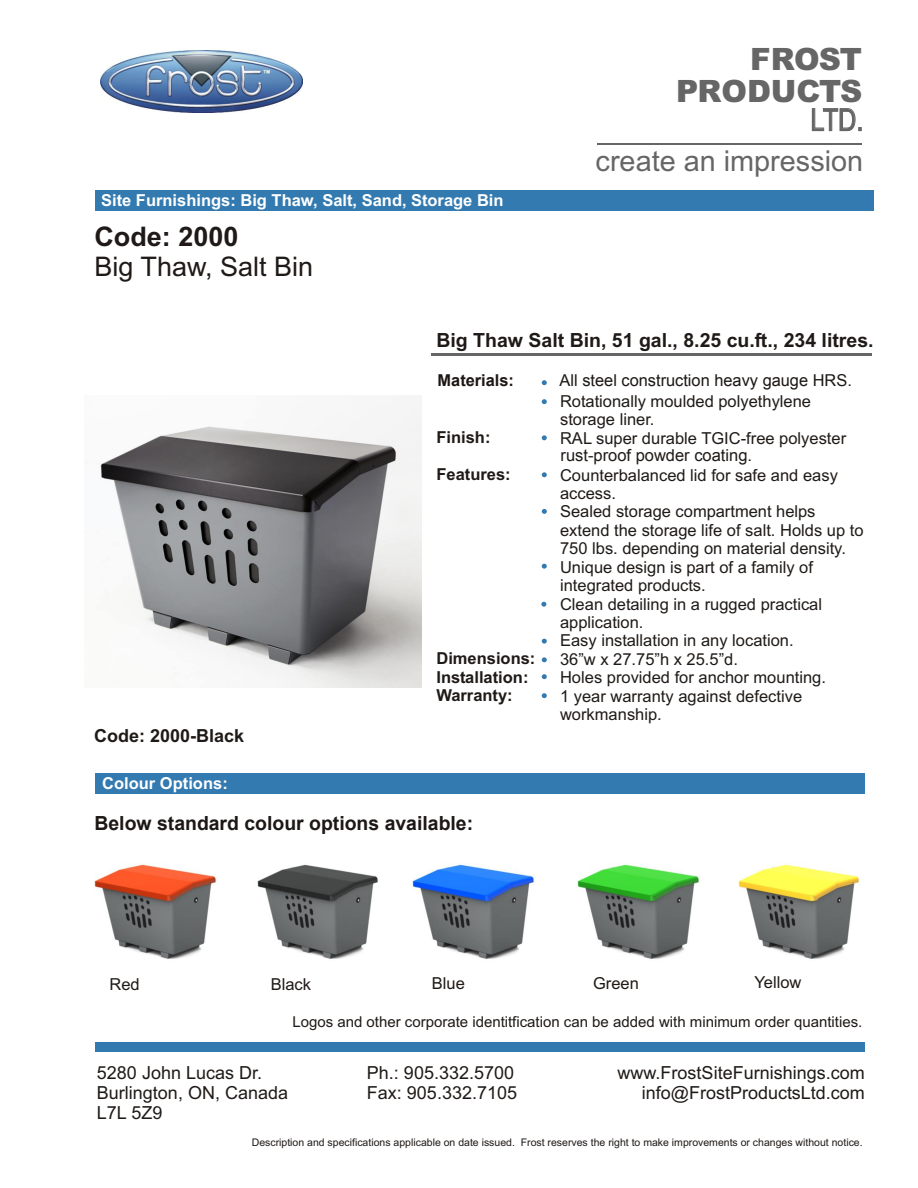
<style>
.page{position:relative;width:918px;height:1188px;background:#fff}
.page>*{position:absolute;margin:0;border:0;box-sizing:border-box;transform-origin:0 0}
.t1{font:900 30.75px/32px "Arial";letter-spacing:-.015em;color:#666;text-align:right}
.t2{font:30.75px "Arial Narrow";color:#666}
.t3{font:28.8px "Arial";color:#666}
.t4{font:27px "Arial";color:#1f1a17}
.t5{font:700 27px "Arial";color:#1f1a17}
.t6{font:700 19.5px "Arial";color:#1f1a17}
.t7{font:700 19.35px "Arial";color:#1d1815}
.t8{font:18px/20.1px "Arial";color:#1f1a17}
.t9{font:700 18px "Arial";color:#1f1a17}
.t10{font:16.5px/18.5px "Arial";color:#1f1a17}
.t11{font:700 16.5px "Arial";color:#fff}
.t12{font:700 16.5px/18.5px "Arial";color:#1f1a17}
.t13{font:16.5px "Arial";color:#1e1916}
.t14{font:16.35px "Arial";color:#1c1714}
.t15{font:700 16.35px "Arial";color:#1c1714}
.t16{font:15px "Arial";color:#1f1a17}
.t17{font:10.5px "Arial";color:#1f1a17}
</style>
<div class="page">
<div style="left:95px;top:190px;width:779px;height:20px;background:#337ab0"></div>
<hr style="left:597px;top:143px;width:264px;height:2px;background:#666">
<div style="left:95px;top:773px;width:769px;height:20px;background:#337ab0"></div>
<svg style="left:542px;top:380px;width:5px;height:5px"></svg>
<svg style="left:542px;top:399px;width:5px;height:5px"></svg>
<svg style="left:542px;top:435px;width:5px;height:5px"></svg>
<svg style="left:542px;top:472px;width:5px;height:5px"></svg>
<svg style="left:542px;top:509px;width:5px;height:5px"></svg>
<svg style="left:542px;top:564px;width:5px;height:5px"></svg>
<svg style="left:542px;top:693px;width:5px;height:5px"></svg>
<svg style="left:541px;top:602px;width:5px;height:5px"></svg>
<svg style="left:542px;top:639px;width:5px;height:5px"></svg>
<div style="left:95px;top:1042px;width:769px;height:10px;background:#337ab0"></div>
<img style="left:101px;top:50px;width:201px;height:62px">
<hr style="left:431px;top:354px;width:441px;height:2px;background:#666">
<svg style="left:542px;top:657px;width:5px;height:5px"></svg>
<svg style="left:542px;top:674px;width:5px;height:5px"></svg>
<img style="left:100px;top:406px;width:322px;height:282px">
<img style="left:738px;top:864px;width:122px;height:95px">
<img style="left:257px;top:864px;width:121px;height:95px">
<img style="left:412px;top:864px;width:122px;height:95px">
<img style="left:577px;top:864px;width:123px;height:95px">
<img style="left:94px;top:864px;width:122px;height:95px">
<h1 class="t1" style="left:676px;top:47px;width:188px">FROST<br>PRODUCTS</h1>
<h1 class="t2" style="left:811px;top:109px;width:54px">LTD.</h1>
<p class="t11" style="left:101px;top:194px;width:404px">Site Furnishings: Big Thaw, Salt, Sand, Storage Bin</p>
<h3 class="t5" style="left:94px;top:227px;width:146px">Code: 2000</h3>
<h3 class="t4" style="left:94px;top:257px;width:220px">Big Thaw, Salt Bin</h3>
<h2 class="t3" style="left:596px;top:151px;width:269px">create an impression</h2>
<p class="t6" style="left:436px;top:333px;width:439px">Big Thaw Salt Bin, 51 gal., 8.25 cu.ft., 234 litres.</p>
<p class="t15" style="left:438px;top:371px;width:78px">Materials:</p>
<p class="t14" style="left:560px;top:371px;width:294px">All steel construction heavy gauge HRS.</p>
<p class="t12" style="left:436px;top:430px;width:56px">Finish:</p>
<p class="t12" style="left:436px;top:467px;width:76px">Features:</p>
<p class="t9" style="left:94px;top:729px;width:152px">Code: 2000-Black</p>
<p class="t11" style="left:102px;top:777px;width:127px">Colour Options:</p>
<p class="t12" style="left:436px;top:651px;width:101px">Dimensions:<br>Installation:<br>Warranty:</p>
<p class="t7" style="left:94px;top:812px;width:380px">Below standard colour options available:</p>
<p class="t10" style="left:560px;top:393px;width:288px">Rotationally moulded polyethylene storage liner.<br>RAL super durable TGIC-free polyester</p>
<p class="t10" style="left:560px;top:467px;width:305px">Counterbalanced lid for safe and easy access.<br>Sealed storage compartment helps extend the storage life of salt. Holds up to<br>750 lbs. depending on material density.<br>Unique design is part of a family of integrated products.<br>Clean detailing in a rugged practical application.<br>Easy installation in any location.<br>36”w x 27.75”h x 25.5”d.<br>Holes provided for anchor mounting.<br>1 year warranty against defective workmanship.</p>
<p class="t13" style="left:561px;top:446px;width:193px">rust-proof powder coating.</p>
<p class="t10" style="left:109px;top:977px;width:32px">Red</p>
<p class="t10" style="left:271px;top:976px;width:42px">Black</p>
<p class="t10" style="left:432px;top:976px;width:35px">Blue</p>
<p class="t10" style="left:593px;top:975px;width:47px">Green</p>
<p class="t10" style="left:754px;top:975px;width:49px">Yellow</p>
<p class="t16" style="left:292px;top:1017px;width:572px">Logos and other corporate identitfication can be added with minimum order quantities.</p>
<p class="t8" style="left:97px;top:1064px;width:193px">5280 John Lucas Dr.<br>Burlington, ON, Canada<br>L7L 5Z9</p>
<p class="t8" style="left:367px;top:1064px;width:152px">Ph.: 905.332.5700<br>Fax: 905.332.7105</p>
<p class="t8" style="left:618px;top:1064px;width:249px;text-align:right">www.FrostSiteFurnishings.com info@FrostProductsLtd.com</p>
<p class="t17" style="left:252px;top:1139px;width:612px">Description and specifications applicable on date issued. Frost reserves the right to make improvements or changes without notice.</p>
</div>
